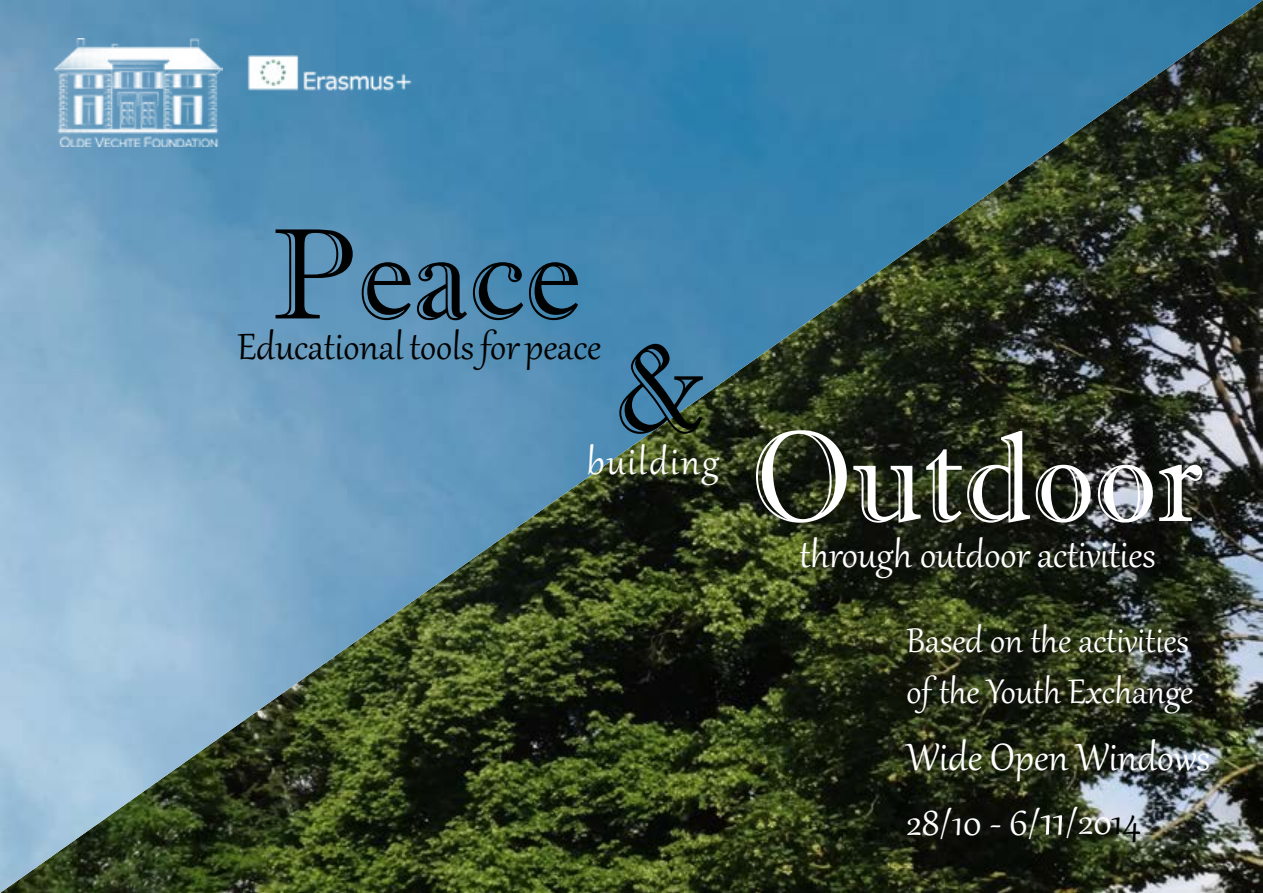
<style>
.page{position:relative;width:1263px;height:893px;background:#fff}
.page>*{position:absolute;margin:0;border:0;box-sizing:border-box;transform-origin:0 0}
.t1{font:129.15px "Imprint MT Shadow";color:#fff;scale:.96 1}
.t2{font:129.15px "Imprint MT Shadow";color:#000101;scale:.96 1}
.t3{font:125.85px "Imprint MT Shadow";color:#000101;scale:.96 1}
.t4{font:46.5px/64.8px "Gabriola";color:#fff}
.t5{font:45px "Gabriola";color:#000101}
.t6{font:45px "Gabriola";color:#fff}
.t7{font:45px "Gabriola";letter-spacing:.045em;color:#fff}
.t8{font:42px/50.4px "Gabriola";color:#fff}
.s1{font-size:54px}
.s2{color:#000101}
</style>
<div class="page">
<img style="left:0;top:0;width:1263px;height:893px">
<img style="left:54px;top:38px;width:168px;height:108px">
<img style="left:239px;top:26px;width:180px;height:101px">
<h1 class="t2" style="left:272px;top:198px;width:323px">Peace</h1>
<p class="t5" style="left:237px;top:317px;width:365px">Educational tools for peace</p>
<h2 class="t3" style="left:616px;top:315px;width:94px">&amp;</h2>
<p class="t7" style="left:587px;top:432px;width:134px">building</p>
<h1 class="t1" style="left:751px;top:401px;width:473px">Outdoor</h1>
<p class="t6" style="left:799px;top:525px;width:357px">through outdoor activities</p>
<p class="t8" style="left:907px;top:613px;width:288px">Based on the activities of the Youth Exchange</p>
<p class="t4" style="left:907px;top:721px;width:305px">Wide Open Windows<br>28/10 - 6/<span class="s1">11</span>/20<span class="s2">14</span></p>
</div>
